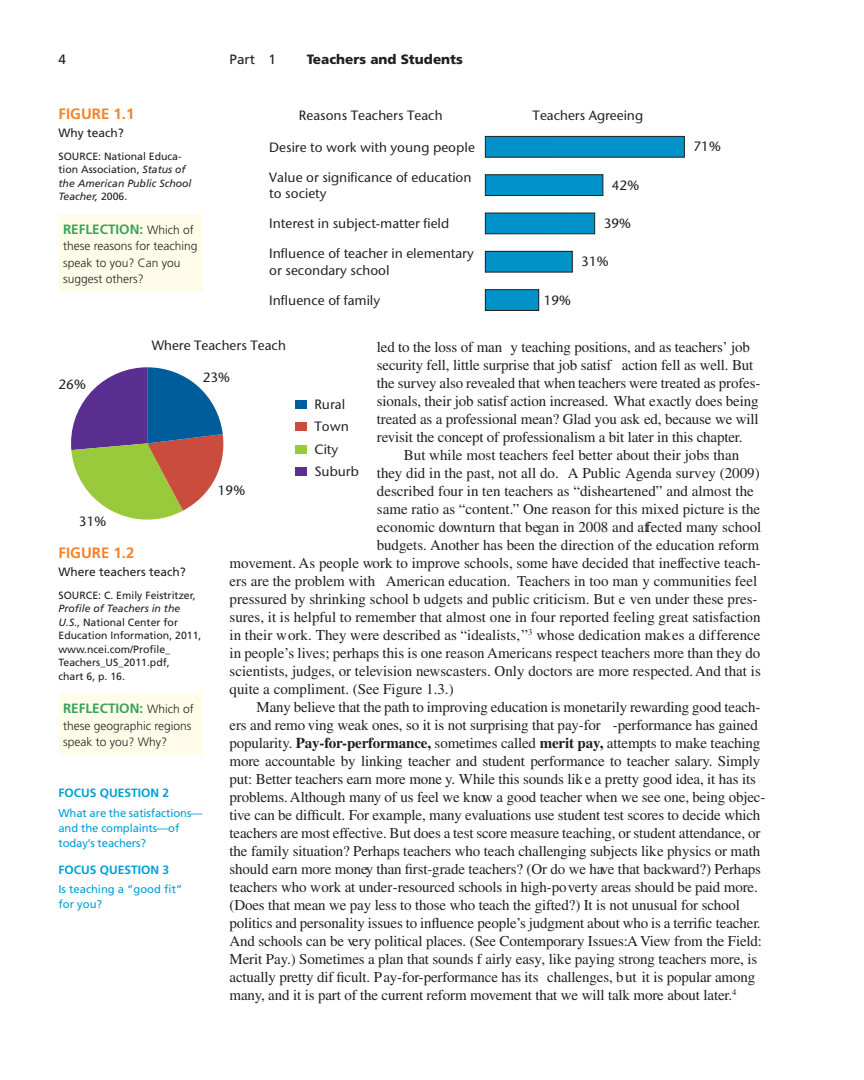
<style>
.page{position:relative;width:864px;height:1080px;background:#fff}
.page>*{position:absolute;margin:0;border:0;box-sizing:border-box;transform-origin:0 0}
.t1{font:15px/18px "Times LT Std";letter-spacing:-.01em;color:#231f20}
.t2{font:700 15px "Frutiger LT Std";color:#f58229}
.t3{font:500 13.5px/22.5px "Stone Sans ITC Std";color:#231f20}
.t4{font:700 13.5px "Frutiger LT Std";color:#3aa25c}
.t5{font:900 13.5px "Frutiger LT Std";color:#231f20}
.t6{font:13.5px "Frutiger LT Std";color:#231f20}
.t7{font:300 12px/16.5px "Frutiger LT Std";color:#231f20}
.t8{font:700 12px "Frutiger LT Std";color:#009ed9}
.t9{font:12px "Frutiger LT Std";color:#231f20}
.t10{font:11.25px/15px "Frutiger LT Std";letter-spacing:-.01em;color:#009ed9}
.t11{font:10.5px/13.5px "Frutiger LT Std";color:#231f20}
.s1{font-style:italic}
.s2{font-weight:300;font-size:12px;color:#231f20}
.s3{font-weight:700}
</style>
<div class="page">
<svg style="left:71px;top:367px;width:153px;height:153px"></svg>
<div style="left:295px;top:400px;width:12px;height:9px;background:#005d9c"></div>
<div style="left:295px;top:422px;width:12px;height:9px;background:#ca4c3c"></div>
<div style="left:295px;top:445px;width:12px;height:9px;background:#99ca3b"></div>
<div style="left:295px;top:467px;width:12px;height:9px;background:#5b2e91"></div>
<div style="left:59px;top:694px;width:144px;height:61px;background:#fffde9"></div>
<div style="left:59px;top:214px;width:144px;height:78px;background:#fffde9"></div>
<div style="left:485px;top:136px;width:199px;height:21px;background:#0092c8"></div>
<div style="left:485px;top:136px;width:200px;height:22px;border:1px solid #231f20"></div>
<div style="left:485px;top:175px;width:118px;height:21px;background:#0092c8"></div>
<div style="left:485px;top:174px;width:118px;height:22px;border:1px solid #231f20"></div>
<div style="left:485px;top:213px;width:110px;height:21px;background:#0092c8"></div>
<div style="left:485px;top:213px;width:110px;height:21px;border:1px solid #231f20"></div>
<div style="left:485px;top:251px;width:87px;height:21px;background:#0092c8"></div>
<div style="left:485px;top:251px;width:88px;height:22px;border:1px solid #231f20"></div>
<div style="left:485px;top:290px;width:54px;height:20px;background:#0092c8"></div>
<div style="left:485px;top:289px;width:54px;height:22px;border:1px solid #231f20"></div>
<p class="t6" style="left:59px;top:54px;width:9px">4</p>
<p class="t6" style="left:230px;top:54px;width:48px">Part 1</p>
<p class="t5" style="left:307px;top:54px;width:158px">Teachers and Students</p>
<p class="t2" style="left:59px;top:108px;width:77px">FIGURE 1.1</p>
<p class="t9" style="left:59px;top:128px;width:67px">Why teach?</p>
<p class="t11" style="left:59px;top:150px;width:135px">SOURCE: National Educa&shy;tion Association, <span class="s1">Status of the American Public School<br>Teacher,</span> 2006.</p>
<p class="t4" style="left:63px;top:224px;width:132px">REFLECTION: <span class="s2">Which of</span></p>
<p class="t7" style="left:63px;top:239px;width:136px">these reasons for teaching speak to you? Can you suggest others?</p>
<p class="t3" style="left:299px;top:105px;width:145px">Reasons Teachers Teach</p>
<p class="t3" style="left:533px;top:105px;width:112px">Teachers Agreeing</p>
<p class="t3" style="left:269px;top:137px;width:207px">Desire to work with young people</p>
<p class="t3" style="left:269px;top:170px;width:204px;line-height:16.5px">Value or significance of education to society</p>
<p class="t3" style="left:269px;top:214px;width:181px">Interest in subject-matter field</p>
<p class="t3" style="left:269px;top:247px;width:206px;line-height:16.5px">Influence of teacher in elementary or secondary school</p>
<p class="t3" style="left:269px;top:290px;width:113px">Influence of family</p>
<p class="t3" style="left:544px;top:290px;width:29px">19%</p>
<p class="t3" style="left:612px;top:175px;width:29px">42%</p>
<p class="t3" style="left:604px;top:213px;width:29px">39%</p>
<p class="t3" style="left:581px;top:252px;width:29px">31%</p>
<p class="t3" style="left:694px;top:137px;width:29px">71%</p>
<p class="t3" style="left:152px;top:335px;width:136px">Where Teachers Teach</p>
<p class="t1" style="left:377px;top:338px;width:385px">led to the loss of man y teaching positions, and as teachers’ job security fell, little surprise that job satisf action fell as well. But the survey also revealed that when teachers were treated as profes&shy;sionals, their job satisf action increased. What exactly does being treated as a professional mean? Glad you ask ed, because we will revisit the concept of professionalism a bit later in this chapter.</p>
<p class="t1" style="left:404px;top:446px;width:337px">But while most teachers feel better about their jobs than</p>
<p class="t1" style="left:377px;top:464px;width:384px">they did in the past, not all do. A Public Agenda survey (2009)</p>
<p class="t1" style="left:377px;top:482px;width:378px">described four in ten teachers as “disheartened” and almost the</p>
<p class="t1" style="left:377px;top:500px;width:385px">same ratio as “content.” One reason for this mixed picture is the</p>
<p class="t1" style="left:377px;top:518px;width:386px">economic downturn that began in 2008 and affected many school</p>
<p class="t1" style="left:377px;top:536px;width:384px">budgets. Another has been the direction of the education reform</p>
<p class="t1" style="left:230px;top:554px;width:533px">movement. As people work to improve schools, some have decided that ineffective teach-</p>
<p class="t1" style="left:230px;top:572px;width:529px">ers are the problem with American education. Teachers in too man y communities feel</p>
<p class="t1" style="left:230px;top:590px;width:530px">pressured by shrinking school b udgets and public criticism. But e ven under these pres-</p>
<p class="t1" style="left:230px;top:608px;width:533px">sures, it is helpful to remember that almost one in four reported feeling great satisfaction</p>
<p class="t1" style="left:230px;top:626px;width:533px">in their work. They were described as “idealists,”<sup>3</sup> whose dedication makes a difference</p>
<p class="t1" style="left:230px;top:644px;width:532px">in people’s lives; perhaps this is one reason Americans respect teachers more than they do</p>
<p class="t1" style="left:230px;top:662px;width:533px">scientists, judges, or television newscasters. Only doctors are more respected. And that is</p>
<p class="t1" style="left:230px;top:680px;width:226px">quite a compliment. (See Figure 1.3.)</p>
<p class="t1" style="left:257px;top:698px;width:505px">Many believe that the path to improving education is monetarily rewarding good teach-</p>
<p class="t1" style="left:230px;top:716px;width:530px">ers and remo ving weak ones, so it is not surprising that pay-for -performance has gained</p>
<p class="t1" style="left:230px;top:734px;width:532px">popularity. <span class="s3">Pay-for-performance,</span> sometimes called <span class="s3">merit pay,</span> attempts to make teaching</p>
<p class="t1" style="left:230px;top:752px;width:532px">more accountable by linking teacher and student performance to teacher salary. Simply</p>
<p class="t1" style="left:230px;top:770px;width:528px">put: Better teachers earn more mone y. While this sounds like a pretty good idea, it has its</p>
<p class="t1" style="left:230px;top:788px;width:537px">problems. Although many of us feel we know a good teacher when we see one, being objec-</p>
<p class="t1" style="left:230px;top:806px;width:532px">tive can be diffcult. For example, many evaluations use student test scores to decide which</p>
<p class="t1" style="left:230px;top:824px;width:532px">teachers are most effective. But does a test score measure teaching, or student attendance, or</p>
<p class="t1" style="left:230px;top:842px;width:532px">the family situation? Perhaps teachers who teach challenging subjects like physics or math</p>
<p class="t1" style="left:230px;top:860px;width:533px">should earn more money than frst-grade teachers? (Or do we have that backward?) Perhaps</p>
<p class="t1" style="left:230px;top:878px;width:530px">teachers who work at under-resourced schools in high-poverty areas should be paid more.</p>
<p class="t1" style="left:230px;top:896px;width:512px">(Does that mean we pay less to those who teach the gifted?) It is not unusual for school</p>
<p class="t1" style="left:230px;top:915px;width:532px">politics and personality issues to infuence people’s judgment about who is a terrifc teacher.</p>
<p class="t1" style="left:230px;top:932px;width:534px">And schools can be very political places. (See Contemporary Issues: A View from the Field:</p>
<p class="t1" style="left:230px;top:950px;width:529px">Merit Pay.) Sometimes a plan that sounds f airly easy, like paying strong teachers more, is</p>
<p class="t1" style="left:230px;top:968px;width:527px">actually pretty dif fcult. Pay-for-performance has its challenges, but it is popular among</p>
<p class="t1" style="left:230px;top:986px;width:509px">many, and it is part of the current reform movement that we will talk more about later.<sup>4</sup></p>
<p class="t3" style="left:203px;top:368px;width:29px">23%</p>
<p class="t3" style="left:59px;top:374px;width:29px">26%</p>
<p class="t3" style="left:314px;top:394px;width:46px">Rural<br>Town<br>City<br>Suburb</p>
<p class="t3" style="left:218px;top:480px;width:29px">19%</p>
<p class="t3" style="left:79px;top:511px;width:29px">31%</p>
<p class="t2" style="left:59px;top:547px;width:77px">FIGURE 1.2</p>
<p class="t9" style="left:59px;top:567px;width:129px">Where teachers teach?</p>
<p class="t11" style="left:59px;top:589px;width:139px">SOURCE: C. Emily Feistritzer,</p>
<p class="t11" style="left:59px;top:603px;width:144px"><span class="s1">Profle of Teachers in the<br>U.S</span>., National Center for<br>Education Information, 2011, www.ncei.com/Profle_<br>Teachers_US_2011.pdf,<br>chart 6, p. 16.</p>
<p class="t4" style="left:63px;top:703px;width:132px">REFLECTION: <span class="s2">Which of</span></p>
<p class="t7" style="left:63px;top:718px;width:130px">these geographic regions speak to you? Why?</p>
<p class="t8" style="left:59px;top:788px;width:112px">FOCUS QUESTION 2</p>
<p class="t10" style="left:59px;top:806px;width:146px">What are the satisfactions— and the complaints—of today’s teachers?</p>
<p class="t8" style="left:59px;top:865px;width:112px">FOCUS QUESTION 3</p>
<p class="t10" style="left:59px;top:883px;width:125px">Is teaching a “good fit” for you?</p>
</div>
